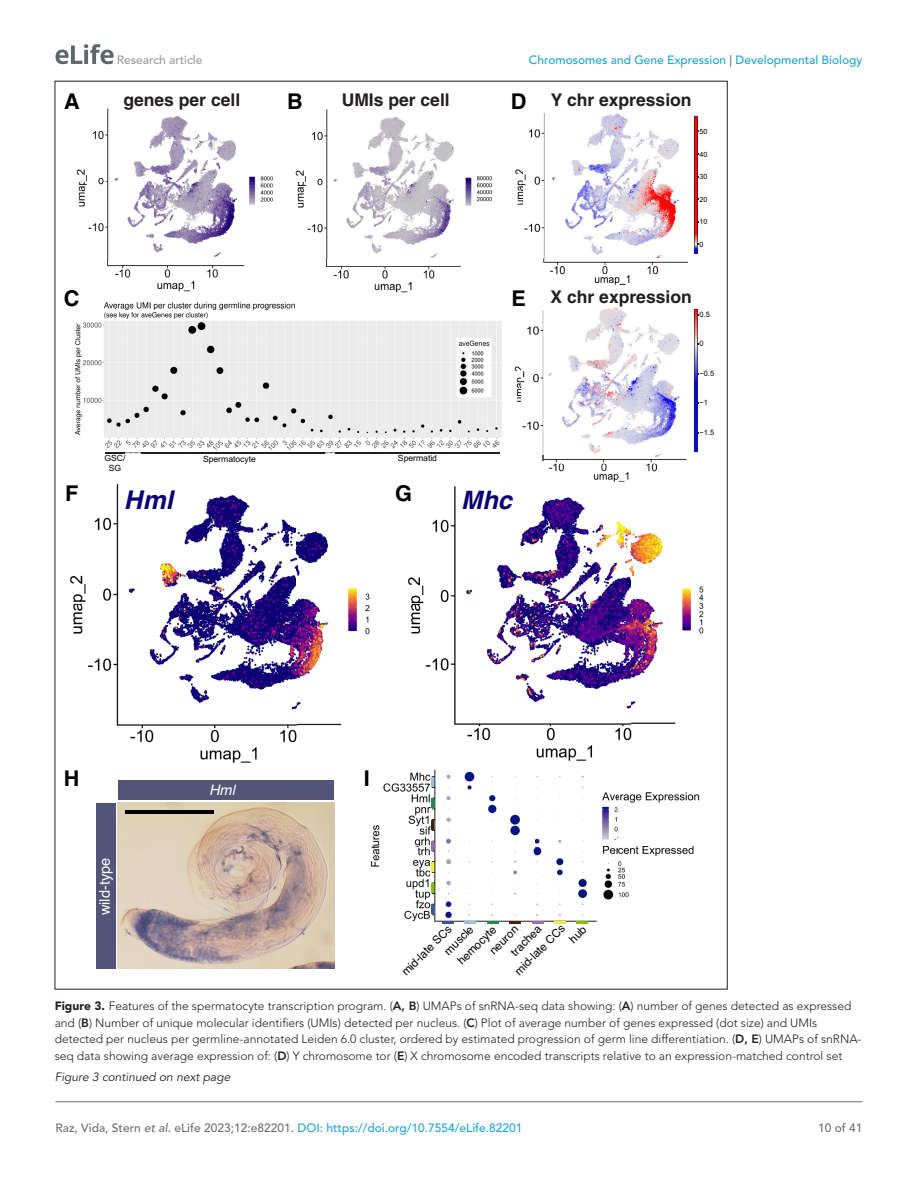
<style>
.page{position:relative;width:918px;height:1188px;background:#fff}
.page>*{position:absolute;margin:0;border:0;box-sizing:border-box;transform-origin:0 0}
.t1{font:italic 700 25.95px "Helvetica";color:#0d0075}
.t2{font:italic 700 25.35px "Helvetica";color:#0d0075}
.t3{font:700 21.75px "Helvetica";color:#000}
.t4{font:700 17.55px "Helvetica";color:#231f20}
.t5{font:14.7px "Helvetica";color:#fff}
.t6{font:italic 14.4px "Helvetica";color:#fff}
.t7{font:300 12px/16.5px "Avenir LT Std";color:#231f20}
.t8{font:500 12px "Avenir LT Std";color:#1ea4d7}
.t9{font:italic 12px "Avenir LT Std";color:#231f20}
.t10{font:500 12px "Avenir LT Std";color:#9a9a9a}
.t11{font:500 12px "Avenir LT Std";color:#6e6e70}
.t12{font:11.4px/15.5px "Helvetica";color:#000}
.t13{font:8.55px/9.6px "Arial";color:#000;text-align:center}
.t14{font:7.35px "Arial";color:#000}
.t15{font:7.2px "Arial";color:#000}
.s1{color:#6e6e70}
.s2{font-size:21.75px;color:#000}
.s3{font-weight:900}
.s4{font-weight:800}
.s5{font-style:italic;color:#6e6e70}
</style>
<div class="page">
<svg style="left:56px;top:44px;width:58px;height:20px"></svg>
<hr style="left:56px;top:1101px;width:806px;height:1px;background:#6e6e70">
<img style="left:74px;top:302px;width:428px;height:152px">
<div style="left:275px;top:451px;width:57px;height:14px;background:#fff"></div>
<svg style="left:105px;top:452px;width:37px;height:1px"></svg>
<hr style="left:142px;top:452px;width:182px;height:1px;background:#231f20">
<hr style="left:335px;top:452px;width:165px;height:1px;background:#231f20">
<img style="left:70px;top:484px;width:300px;height:279px">
<img style="left:408px;top:486px;width:109px;height:241px">
<img style="left:517px;top:497px;width:115px;height:230px">
<img style="left:632px;top:532px;width:72px;height:192px">
<img style="left:467px;top:727px;width:165px;height:34px">
<img style="left:295px;top:109px;width:197px;height:184px">
<img style="left:76px;top:108px;width:197px;height:184px">
<img style="left:118px;top:803px;width:216px;height:166px">
<div style="left:118px;top:781px;width:216px;height:19px;background:#545479"></div>
<div style="left:96px;top:803px;width:19px;height:166px;background:#545479"></div>
<img style="left:510px;top:486px;width:7px;height:8px">
<img style="left:542px;top:456px;width:116px;height:16px">
<img style="left:522px;top:310px;width:21px;height:146px">
<img style="left:514px;top:364px;width:11px;height:39px">
<img style="left:545px;top:307px;width:142px;height:156px">
<svg style="left:694px;top:309px;width:5px;height:142px"></svg>
<img style="left:544px;top:113px;width:136px;height:145px">
<svg style="left:694px;top:116px;width:5px;height:138px"></svg>
<img style="left:544px;top:258px;width:145px;height:17px">
<img style="left:524px;top:113px;width:20px;height:146px">
<img style="left:515px;top:167px;width:11px;height:39px">
<img style="left:592px;top:471px;width:39px;height:11px">
<img style="left:593px;top:274px;width:39px;height:11px">
<img style="left:371px;top:769px;width:329px;height:156px">
<svg style="left:532px;top:921px;width:11px;height:3px"></svg>
<svg style="left:509px;top:921px;width:12px;height:3px"></svg>
<svg style="left:487px;top:921px;width:11px;height:3px"></svg>
<svg style="left:465px;top:921px;width:11px;height:3px"></svg>
<svg style="left:442px;top:921px;width:12px;height:3px"></svg>
<svg style="left:431px;top:904px;width:3px;height:10px"></svg>
<svg style="left:431px;top:883px;width:3px;height:10px"></svg>
<svg style="left:431px;top:862px;width:3px;height:10px"></svg>
<svg style="left:431px;top:841px;width:3px;height:10px"></svg>
<svg style="left:431px;top:820px;width:3px;height:10px"></svg>
<svg style="left:431px;top:799px;width:3px;height:9px"></svg>
<svg style="left:431px;top:777px;width:3px;height:10px"></svg>
<hr style="left:125px;top:810px;width:88px;height:4px;background:#000">
<svg style="left:554px;top:921px;width:34px;height:4px"></svg>
<p class="t10" style="left:117px;top:53px;width:87px">Research article</p>
<p class="t8" style="left:529px;top:53px;width:335px">Chromosomes and Gene Expression <span class="s1">|</span> Developmental Biology</p>
<h3 class="t3" style="left:64px;top:88px;width:17px">A</h3>
<h3 class="t3" style="left:287px;top:88px;width:17px">B</h3>
<h3 class="t3" style="left:511px;top:88px;width:17px">D</h3>
<h3 class="t4" style="left:123px;top:89px;width:118px">genes per cell</h3>
<h3 class="t4" style="left:342px;top:89px;width:110px">UMIs per cell</h3>
<h3 class="t4" style="left:551px;top:89px;width:142px">Y chr expression</h3>
<p class="t15" style="left:699px;top:126px;width:9px">50</p>
<p class="t15" style="left:699px;top:149px;width:9px">40</p>
<p class="t15" style="left:699px;top:172px;width:9px">30</p>
<p class="t15" style="left:699px;top:194px;width:9px">20</p>
<p class="t15" style="left:699px;top:217px;width:9px">10</p>
<p class="t15" style="left:699px;top:240px;width:5px">0</p>
<h3 class="t3" style="left:64px;top:285px;width:17px">C</h3>
<h3 class="t3" style="left:65px;top:480px;width:15px">F</h3>
<p class="t13" style="left:104px;top:453px;width:23px">GSC/<br>SG</p>
<p class="t13" style="left:203px;top:454px;width:54px">Spermatocyte</p>
<p class="t13" style="left:398px;top:454px;width:41px">Spermatid</p>
<h1 class="t1" style="left:124px;top:484px;width:50px">Hml</h1>
<h3 class="t3" style="left:395px;top:480px;width:18px">G</h3>
<h3 class="t4" style="left:512px;top:286px;width:182px"><span class="s2">E</span> X chr expression</h3>
<p class="t14" style="left:699px;top:309px;width:12px">0.5</p>
<p class="t14" style="left:699px;top:339px;width:6px">0</p>
<p class="t14" style="left:699px;top:368px;width:16px">−0.5</p>
<p class="t14" style="left:699px;top:398px;width:10px">−1</p>
<p class="t14" style="left:699px;top:427px;width:16px">−1.5</p>
<h2 class="t2" style="left:461px;top:484px;width:52px">Mhc</h2>
<h3 class="t3" style="left:64px;top:766px;width:17px">H</h3>
<p class="t5" style="left:93px;top:915px;width:59px;rotate:-90deg">wild-type</p>
<p class="t6" style="left:209px;top:779px;width:27px">Hml</p>
<h3 class="t3" style="left:364px;top:766px;width:8px">I</h3>
<p class="t12" style="left:430px;top:937px;width:38px;text-indent:-45px;rotate:-45deg">mid-late SCs muscle</p>
<p class="t12" style="left:511px;top:968px;width:67px;rotate:-45deg">mid-late CCs</p>
<p class="t12" style="left:454px;top:957px;width:51px;rotate:-45deg">hemocyte</p>
<p class="t12" style="left:507px;top:949px;width:40px;rotate:-45deg">trachea</p>
<p class="t12" style="left:486px;top:947px;width:37px;rotate:-45deg">neuron</p>
<p class="t7" style="left:55px;top:998px;width:808px"><span class="s3">Figure 3.</span> Features of the spermatocyte transcription program. (<span class="s4">A, B</span>) UMAPs of snRNA-seq data showing: (<span class="s4">A</span>) number of genes detected as expressed and (<span class="s4">B</span>) Number of unique molecular identifiers (UMIs) detected per nucleus. (<span class="s4">C</span>) Plot of average number of genes expressed (dot size) and UMIs detected per nucleus per germline-annotated Leiden 6.0 cluster, ordered by estimated progression of germ line differentiation. (<span class="s4">D, E</span>) UMAPs of snRNA&shy;seq data showing average expression of: (<span class="s4">D</span>) Y chromosome tor (<span class="s4">E</span>) X chromosome encoded transcripts relative to an expression-matched control set</p>
<p class="t9" style="left:55px;top:1070px;width:177px">Figure 3 continued on next page</p>
<p class="t8" style="left:56px;top:1121px;width:469px"><span class="s1">Raz, Vida, Stern</span> <span class="s5">et al</span><span class="s1">. eLife 2023;12:e82201.</span> DOI: https://doi.org/10.7554/eLife.82201</p>
<p class="t11" style="left:818px;top:1121px;width:46px">10 of 41</p>
</div>
